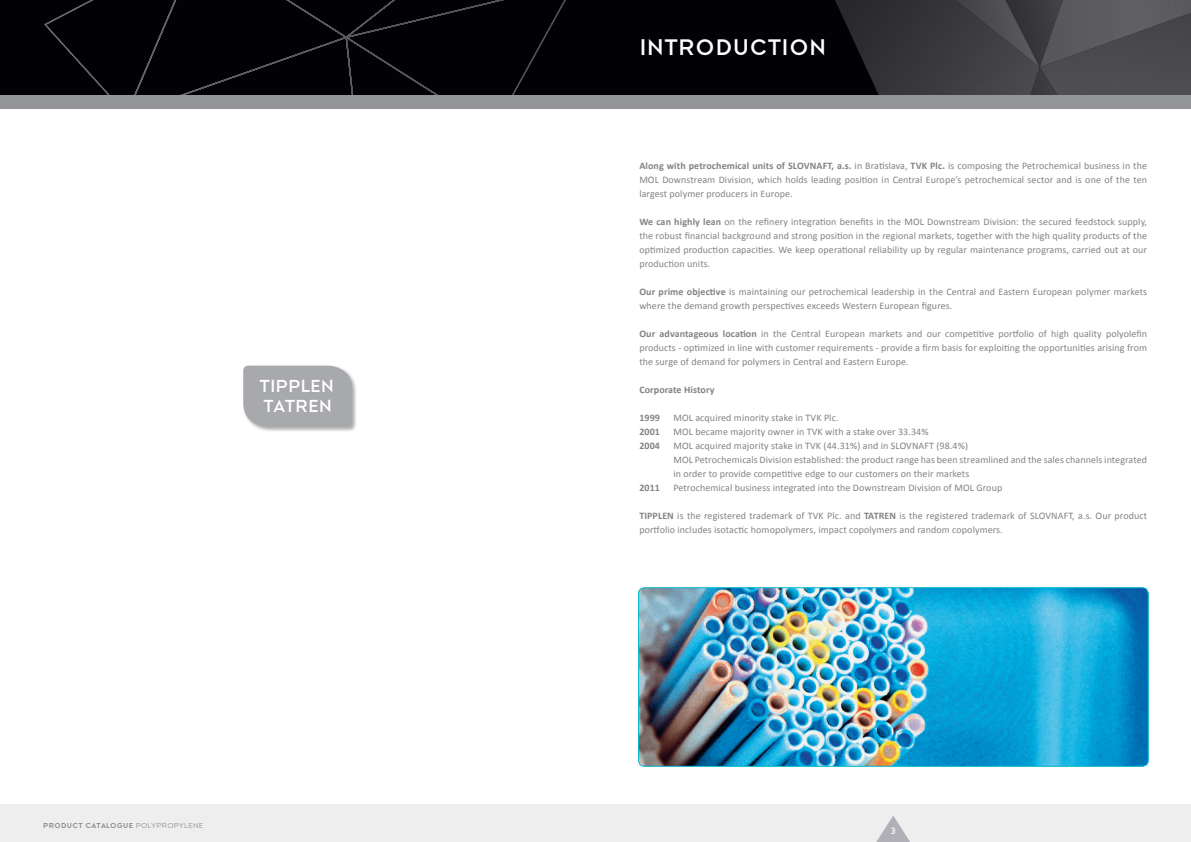
<style>
.page{position:relative;width:1191px;height:842px;background:#fff}
.page>*{position:absolute;margin:0;border:0;box-sizing:border-box;transform-origin:0 0}
.t1{font:22px "Molgroup";letter-spacing:.01em;color:#fff}
.t2{font:17px/20.4px "Molgroup";color:#fff}
.t3{font:10px/14px "Calibri";letter-spacing:.01em;color:#808285;text-align:justify}
.t4{font:700 10px "Calibri";letter-spacing:.01em;color:#808285}
.t5{font:9px "Molgroup";color:#fff}
.t6{font:7px "Molgroup";letter-spacing:.05em;color:#817f87}
.s1{font-weight:300}
.s2{font-weight:700}
</style>
<div class="page">
<div style="left:242px;top:365px;width:115px;height:67px;background:#231f20;opacity:.35"></div>
<div style="left:243px;top:366px;width:109px;height:61px;background:#a8a9ad"></div>
<div style="left:0;top:0;width:595px;height:94px;background:#020105"></div>
<svg style="left:44px;top:0;width:522px;height:94px"></svg>
<div style="left:0;top:95px;width:595px;height:13px;background:#939598"></div>
<div style="left:0;top:804px;width:595px;height:38px;background:#eeeeef"></div>
<div style="left:595px;top:804px;width:596px;height:38px;background:#eeeeef"></div>
<svg style="left:876px;top:816px;width:34px;height:26px"></svg>
<div style="left:595px;top:0;width:596px;height:94px;background:#020105"></div>
<svg style="left:835px;top:0;width:356px;height:94px;background:#3f3e41"></svg>
<div style="left:595px;top:95px;width:596px;height:13px;background:#939598"></div>
<img style="left:638px;top:588px;width:510px;height:178px">
<div style="left:638px;top:587px;width:510px;height:179px;border:1px solid #00b6ce;border-radius:6px"></div>
<h2 class="t2" style="left:259px;top:375px;width:76px">TIPPLEN<br>TATREN</h2>
<p class="t6" style="left:43px;top:821px;width:161px">PRODUCT CATALOGUE <span class="s1">POLYPROPYLENE</span></p>
<h1 class="t1" style="left:639px;top:33px;width:188px">INTRODUCTION</h1>
<p class="t3" style="left:639px;top:159px;width:509px"><span class="s2">Along with petrochemical units of SLOVNAFT, a.s.</span> in Bratislava, <span class="s2">TVK Plc.</span> is composing the Petrochemical business in the MOL Downstream Division, which holds leading position in Central Europe’s petrochemical sector and is one of the ten largest polymer producers in Europe.</p>
<p class="t3" style="left:639px;top:215px;width:509px"><span class="s2">We can highly lean</span> on the refinery integration benefits in the MOL Downstream Division: the secured feedstock supply, the robust financial background and strong position in the regional markets, together with the high quality products of the optimized production capacities. We keep operational reliability up by regular maintenance programs, carried out at our production units.</p>
<p class="t3" style="left:639px;top:285px;width:509px"><span class="s2">Our prime objective</span> is maintaining our petrochemical leadership in the Central and Eastern European polymer markets where the demand growth perspectives exceeds Western European figures.</p>
<p class="t3" style="left:639px;top:327px;width:509px"><span class="s2">Our advantageous location</span> in the Central European markets and our competitive portfolio of high quality polyolefin products - optimized in line with customer requirements - provide a firm basis for exploiting the opportunities arising from the surge of demand for polymers in Central and Eastern Europe.</p>
<p class="t4" style="left:639px;top:383px;width:77px">Corporate History</p>
<p class="t4" style="left:639px;top:411px;width:22px">1999</p>
<p class="t3" style="left:673px;top:411px;width:167px">MOL acquired minority stake in TVK Plc.</p>
<p class="t4" style="left:639px;top:425px;width:22px">2001</p>
<p class="t3" style="left:673px;top:425px;width:257px">MOL became majority owner in TVK with a stake over 33.34%</p>
<p class="t4" style="left:639px;top:439px;width:22px">2004</p>
<p class="t3" style="left:673px;top:439px;width:475px;text-align:left">MOL acquired majority stake in TVK (44.31%) and in SLOVNAFT (98.4%)<br>MOL Petrochemicals Division established: the product range has been streamlined and the sales channels integrated in order to provide competitive edge to our customers on their markets</p>
<p class="t4" style="left:639px;top:481px;width:22px">2011</p>
<p class="t3" style="left:673px;top:481px;width:330px">Petrochemical business integrated into the Downstream Division of MOL Group</p>
<p class="t3" style="left:639px;top:509px;width:509px"><span class="s2">TIPPLEN</span> is the registered trademark of TVK Plc. and <span class="s2">TATREN</span> is the registered trademark of SLOVNAFT, a.s. Our product portfolio includes isotactic homopolymers, impact copolymers and random copolymers.</p>
<p class="t5" style="left:891px;top:825px;width:6px">3</p>
</div>
